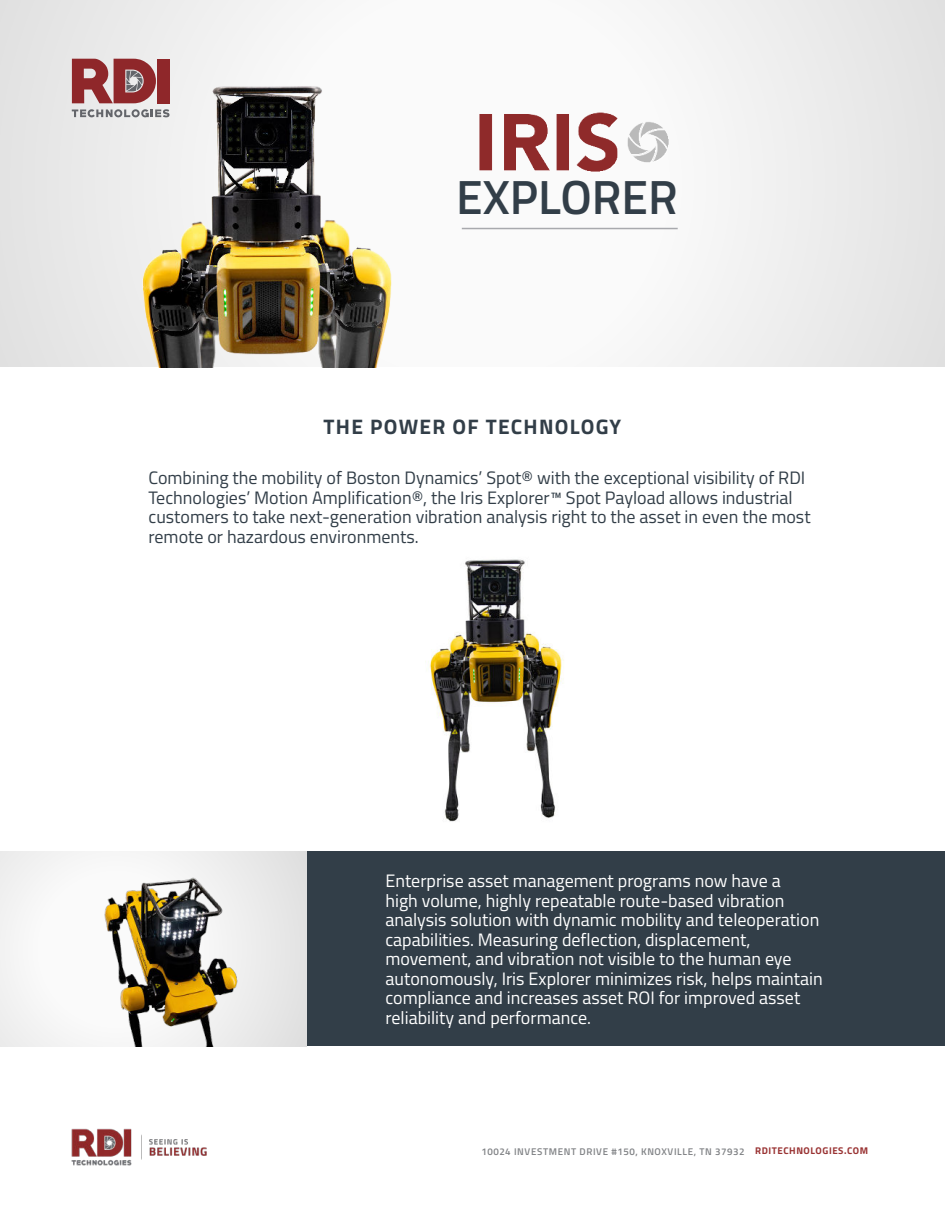
<style>
.page{position:relative;width:945px;height:1215px;background:#fff}
.page>*{position:absolute;margin:0;border:0;box-sizing:border-box;transform-origin:0 0}
.t1{font:600 48px "Titillium Web";color:#323e48}
.t2{font:700 21px "Titillium Web";letter-spacing:.06em;color:#323e48}
.t3{font:18px/19.5px "Titillium Web";color:#fff}
.t4{font:18px/19.5px "Titillium Web";color:#323e48}
.t5{font:600 9.75px "Titillium Web";letter-spacing:.065em;color:#808285}
.s1{font-weight:700;color:#933}
</style>
<div class="page">
<div style="left:0;top:0;width:945px;height:367px;background:linear-gradient(to bottom,#efefef,#efefef)"></div>
<div style="left:306px;top:852px;width:639px;height:194px;background:#323e48"></div>
<svg style="left:0;top:852px;width:306px;height:194px;fill:#f0f0f0"></svg>
<img style="left:85px;top:84px;width:376px;height:283px">
<img style="left:457px;top:87px;width:218px;height:96px">
<hr style="left:462px;top:228px;width:216px;height:1px;background:#a8a9ad">
<img style="left:71px;top:1128px;width:136px;height:38px">
<svg style="left:72px;top:59px;width:84px;height:44px;background:#a45c5e"></svg>
<div style="left:157px;top:59px;width:12px;height:44px;background:#8f272a"></div>
<svg style="left:72px;top:109px;width:98px;height:8px"></svg>
<img style="left:425px;top:559px;width:139px;height:263px">
<img style="left:16px;top:854px;width:288px;height:192px">
<h1 class="t1" style="left:456px;top:181px;width:223px">EXPLORER</h1>
<p class="t2" style="left:324px;top:419px;width:299px">THE POWER OF TECHNOLOGY</p>
<p class="t4" style="left:148px;top:470px;width:664px">Combining the mobility of Boston Dynamics’ Spot® with the exceptional visibility of RDI Technologies’ Motion Amplification®, the Iris Explorer™ Spot Payload allows industrial customers to take next-generation vibration analysis right to the asset in even the most remote or hazardous environments.</p>
<p class="t3" style="left:385px;top:873px;width:439px">Enterprise asset management programs now have a<br>high volume, highly repeatable route-based vibration analysis solution with dynamic mobility and teleoperation capabilities. Measuring deflection, displacement, movement, and vibration not visible to the human eye autonomously, Iris Explorer minimizes risk, helps maintain compliance and increases asset ROI for improved asset reliability and performance.</p>
<p class="t5" style="left:481px;top:1148px;width:388px">10024 INVESTMENT DRIVE #150, KNOXVILLE, TN 37932 <span class="s1">RDITECHNOLOGIES.COM</span></p>
</div>
